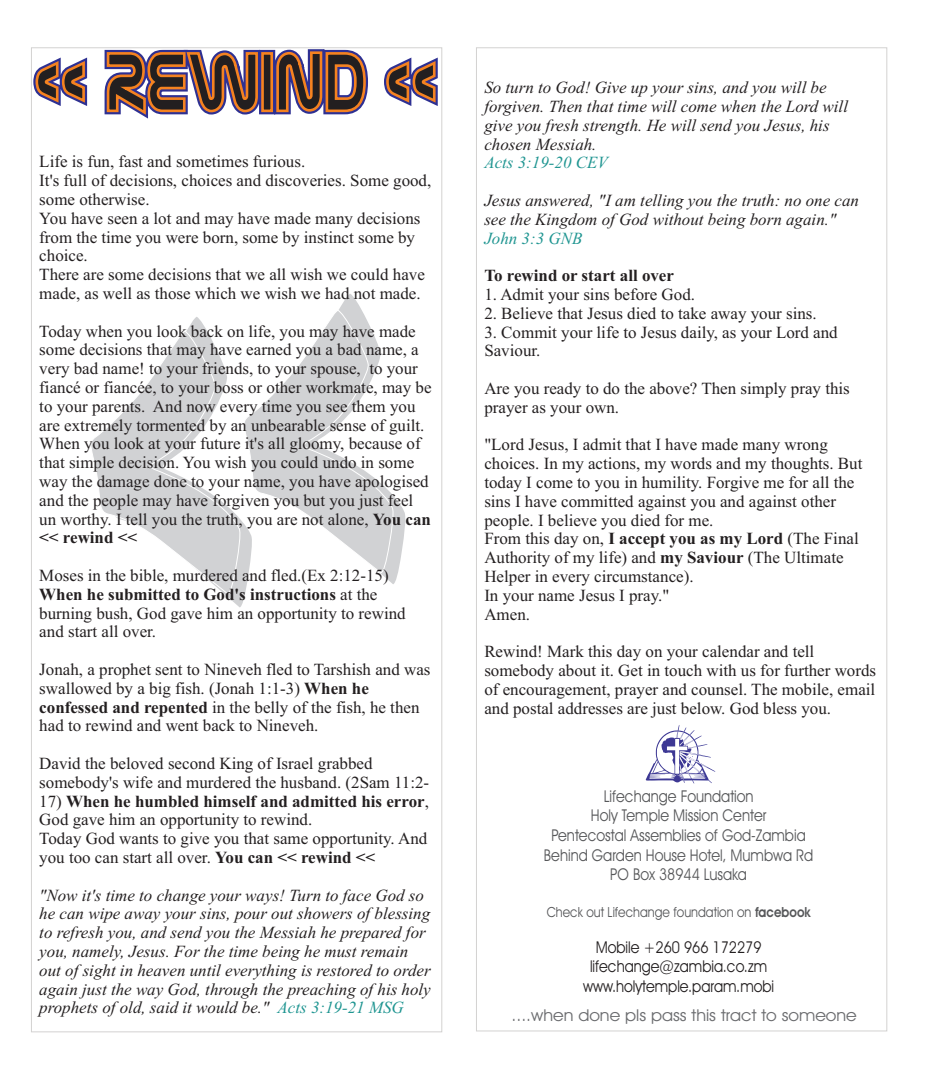
<style>
.page{position:relative;width:940px;height:1071px;background:#fff}
.page>*{position:absolute;margin:0;border:0;box-sizing:border-box;transform-origin:0 0}
.t1{font:16.97px/18.7px "Times New Roman";color:#231f20}
.t2{font:italic 16.97px/18.7px "Times New Roman";color:#231f20}
.t3{font:italic 16.97px "Times New Roman";color:#1f9591}
.t4{font:700 16.97px "Times New Roman";color:#231f20}
.t5{font:16.45px/19.6px "Avant Garde IT Cby BT";color:#57585a;text-align:center;scale:.88 1}
.t6{font:16.45px/19.6px "Avant Garde IT Cby BT";color:#231f20;text-align:center;scale:.88 1}
.t7{font:16.45px "Avant Garde IT Cby BT";color:#6c6d70;scale:1.06 1}
.t8{font:14px "Avant Garde IT Cby BT";color:#57585a;scale:.88 1}
.s1{font-weight:700}
.s2{color:#1f9591}
</style>
<div class="page">
<svg style="left:225px;top:294px;width:181px;height:313px"></svg>
<svg style="left:91px;top:310px;width:303px;height:284px"></svg>
<svg style="left:31px;top:47px;width:412px;height:78px"></svg>
<svg style="left:646px;top:725px;width:69px;height:59px"></svg>
<p class="t1" style="left:39px;top:154px;width:394px">Life is fun, fast and sometimes furious.<br>It's full of decisions, choices and discoveries. Some good, some otherwise.<br>You have seen a lot and may have made many decisions from the time you were born, some by instinct some by choice.<br>There are some decisions that we all wish we could have made, as well as those which we wish we had not made.</p>
<p class="t1" style="left:39px;top:323px;width:394px">Today when you look back on life, you may have made some decisions that may have earned you a bad name, a very bad name! to your friends, to your spouse, to your fiancé or fiancée, to your boss or other workmate, may be to your parents. And now every time you see them you are extremely tormented by an unbearable sense of guilt.<br>When you look at your future it's all gloomy, because of that simple decision. You wish you could undo in some way the damage done to your name, you have apologised and the people may have forgiven you but you just feel un worthy. I tell you the truth, you are not alone, <span class="s1">You can &lt;&lt; rewind &lt;&lt;</span></p>
<p class="t1" style="left:39px;top:568px;width:368px">Moses in the bible, murdered and fled.(Ex 2:12-15)<br><span class="s1">When he submitted to God's instructions</span> at the burning bush, God gave him an opportunity to rewind and start all over.</p>
<p class="t1" style="left:39px;top:662px;width:393px">Jonah, a prophet sent to Nineveh fled to Tarshish and was swallowed by a big fish. (Jonah 1:1-3) <span class="s1">When he confessed and repented</span> in the belly of the fish, he then had to rewind and went back to Nineveh.</p>
<p class="t1" style="left:39px;top:756px;width:391px">David the beloved second King of Israel grabbed somebody's wife and murdered the husband. (2Sam 11:2-</p>
<p class="t1" style="left:39px;top:793px;width:391px">17) <span class="s1">When he humbled himself and admitted his error</span>, God gave him an opportunity to rewind.<br>Today God wants to give you that same opportunity. And you too can start all over. <span class="s1">You can &lt;&lt; rewind &lt;&lt;</span></p>
<p class="t2" style="left:39px;top:887px;width:393px">"Now it's time to change your ways! Turn to face God so he can wipe away your sins, pour out showers of blessing to refresh you, and send you the Messiah he prepared for you, namely, Jesus. For the time being he must remain out of sight in heaven until everything is restored to order again just the way God, through the preaching of his holy prophets of old, said it would be." <span class="s2">Acts 3:19-21 MSG</span></p>
<p class="t2" style="left:484px;top:80px;width:365px">So turn to God! Give up your sins, and you will be forgiven. Then that time will come when the Lord will give you fresh strength. He will send you Jesus, his chosen Messiah.</p>
<p class="t3" style="left:484px;top:157px;width:125px">Acts 3:19-20 CEV</p>
<p class="t2" style="left:484px;top:193px;width:376px">Jesus answered, "I am telling you the truth: no one can see the Kingdom of God without being born again."</p>
<p class="t3" style="left:484px;top:232px;width:100px">John 3:3 GNB</p>
<p class="t4" style="left:484px;top:265px;width:191px">To rewind or start all over</p>
<p class="t1" style="left:484px;top:287px;width:212px">1. Admit your sins before God.</p>
<p class="t1" style="left:484px;top:306px;width:334px">2. Believe that Jesus died to take away your sins.</p>
<p class="t1" style="left:484px;top:324px;width:355px">3. Commit your life to Jesus daily, as your Lord and<br>Saviour.</p>
<p class="t1" style="left:484px;top:381px;width:367px">Are you ready to do the above? Then simply pray this prayer as your own.</p>
<p class="t1" style="left:484px;top:437px;width:380px">"Lord Jesus, I admit that I have made many wrong choices. In my actions, my words and my thoughts. But today I come to you in humility. Forgive me for all the sins I have committed against you and against other people. I believe you died for me.<br>From this day on, <span class="s1">I accept you as my Lord</span> (The Final Authority of my life) and <span class="s1">my Saviour</span> (The Ultimate Helper in every circumstance).<br>In your name Jesus I pray."<br>Amen.</p>
<p class="t1" style="left:484px;top:644px;width:393px">Rewind! Mark this day on your calendar and tell somebody about it. Get in touch with us for further words of encouragement, prayer and counsel. The mobile, email and postal addresses are just below. God bless you.</p>
<p class="t5" style="left:544px;top:788px;width:308px">Lifechange Foundation<br>Holy Temple Mission Center<br>Pentecostal Assemblies of God-Zambia<br>Behind Garden House Hotel, Mumbwa Rd<br>PO Box 38944 Lusaka</p>
<p class="t8" style="left:547px;top:907px;width:301px">Check out Lifechange foundation on <span class="s1">facebook</span></p>
<p class="t6" style="left:583px;top:939px;width:219px">Mobile +260 966 172279 lifechange@zambia.co.zm www.holytemple.param.mobi</p>
<p class="t7" style="left:511px;top:1009px;width:327px">....when done pls pass this tract to someone</p>
</div>
